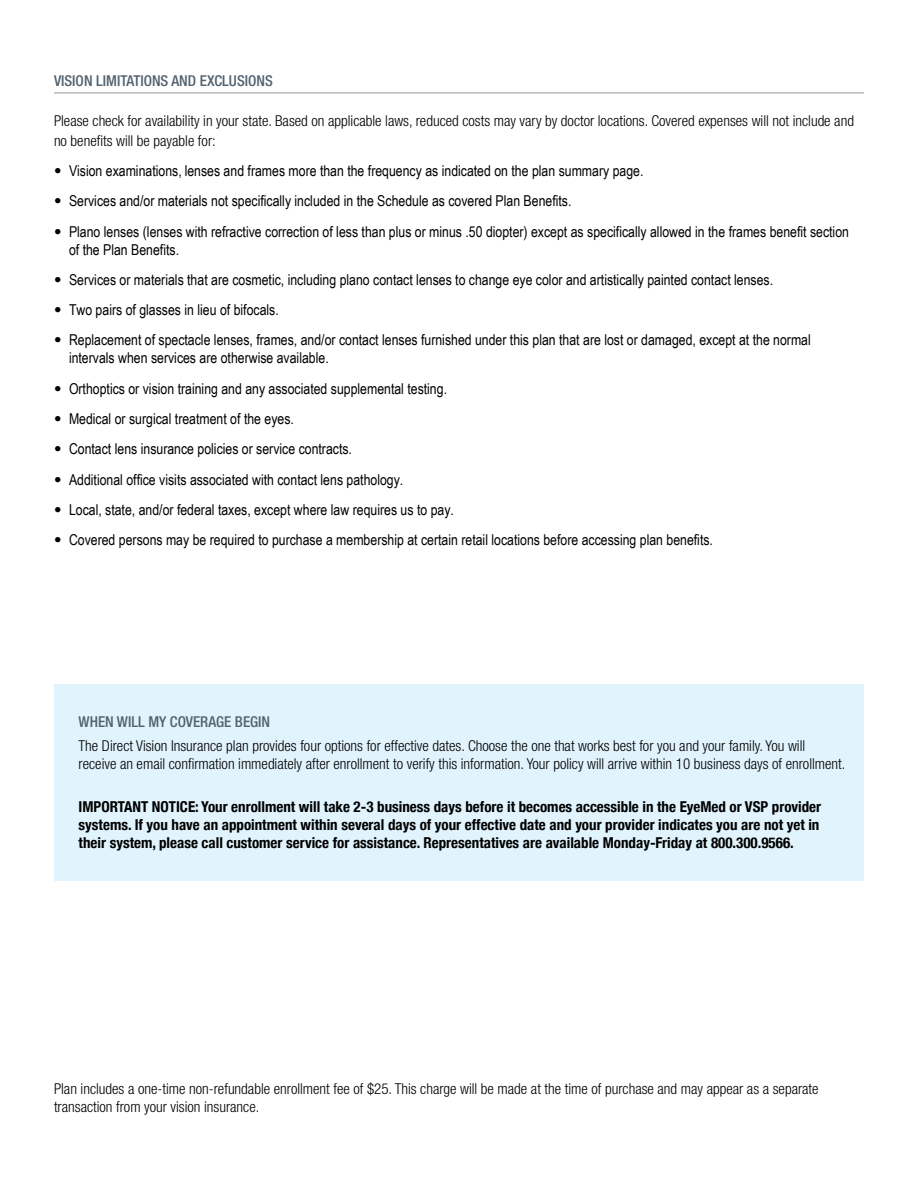
<style>
.page{position:relative;width:918px;height:1188px;background:#fff}
.page>*{position:absolute;margin:0;border:0;box-sizing:border-box;transform-origin:0 0}
.t1{font:15px/18px "Arial Narrow";color:#000}
.t2{font:300 condensed 15px/18px "Helvetica Neue LT Std";color:#000}
.t3{font:700 condensed 15px/18px "Helvetica Neue";color:#000;text-align:justify}
.t4{font:500 condensed 15px "Helvetica Neue LT Std";color:#53626f}
.s1{font-family:"Helvetica Neue LT Std";font-weight:300;font-stretch:condensed}
</style>
<div class="page">
<div style="left:54px;top:684px;width:810px;height:197px;background:#e1f4fd"></div>
<hr style="left:54px;top:92px;width:810px;height:2px;background:#bdbbbb">
<p class="t4" style="left:54px;top:71px;width:220px">VISION LIMITATIONS AND EXCLUSIONS</p>
<p class="t2" style="left:54px;top:111px;width:802px;line-height:19.5px">Please check for availability in your state. Based on applicable laws, reduced costs may vary by doctor locations. Covered expenses will not include and no benefits will be payable for:</p>
<p class="t1" style="left:54px;top:161px;width:591px"><span class="s1">•</span> Vision examinations, lenses and frames more than the frequency as indicated on the plan summary page.</p>
<p class="t1" style="left:54px;top:191px;width:519px"><span class="s1">•</span> Services and/or materials not specifically included in the Schedule as covered Plan Benefits.</p>
<p class="t1" style="left:69px;top:222px;width:782px;text-indent:-15px"><span class="s1">•</span> Plano lenses (lenses with refractive correction of less than plus or minus .50 diopter) except as specifically allowed in the frames benefit section of the Plan Benefits.</p>
<p class="t1" style="left:54px;top:270px;width:721px"><span class="s1">•</span> Services or materials that are cosmetic, including plano contact lenses to change eye color and artistically painted contact lenses.</p>
<p class="t1" style="left:54px;top:300px;width:226px"><span class="s1">•</span> Two pairs of glasses in lieu of bifocals.</p>
<p class="t1" style="left:69px;top:331px;width:743px;text-indent:-15px"><span class="s1">•</span> Replacement of spectacle lenses, frames, and/or contact lenses furnished under this plan that are lost or damaged, except at the normal intervals when services are otherwise available.</p>
<p class="t1" style="left:54px;top:379px;width:395px"><span class="s1">•</span> Orthoptics or vision training and any associated supplemental testing.</p>
<p class="t1" style="left:54px;top:409px;width:241px"><span class="s1">•</span> Medical or surgical treatment of the eyes.</p>
<p class="t1" style="left:54px;top:439px;width:300px"><span class="s1">•</span> Contact lens insurance policies or service contracts.</p>
<p class="t1" style="left:54px;top:470px;width:351px"><span class="s1">•</span> Additional office visits associated with contact lens pathology.</p>
<p class="t1" style="left:54px;top:500px;width:401px"><span class="s1">•</span> Local, state, and/or federal taxes, except where law requires us to pay.</p>
<p class="t1" style="left:54px;top:530px;width:661px"><span class="s1">•</span> Covered persons may be required to purchase a membership at certain retail locations before accessing plan benefits.</p>
<p class="t4" style="left:79px;top:712px;width:193px">WHEN WILL MY COVERAGE BEGIN</p>
<p class="t2" style="left:79px;top:737px;width:768px">The Direct Vision Insurance plan provides four options for effective dates. Choose the one that works best for you and your family. You will receive an email confirmation immediately after enrollment to verify this information. Your policy will arrive within 10 business days of enrollment.</p>
<p class="t3" style="left:79px;top:796px;width:744px">IMPORTANT NOTICE: Your enrollment will take 2-3 business days before it becomes accessible in the EyeMed or VSP provider systems. If you have an appointment within several days of your effective date and your provider indicates you are not yet in their system, please call customer service for assistance. Representatives are available Monday-Friday at 800.300.9566.</p>
<p class="t2" style="left:54px;top:1080px;width:766px">Plan includes a one-time non-refundable enrollment fee of $25. This charge will be made at the time of purchase and may appear as a separate transaction from your vision insurance.</p>
</div>
